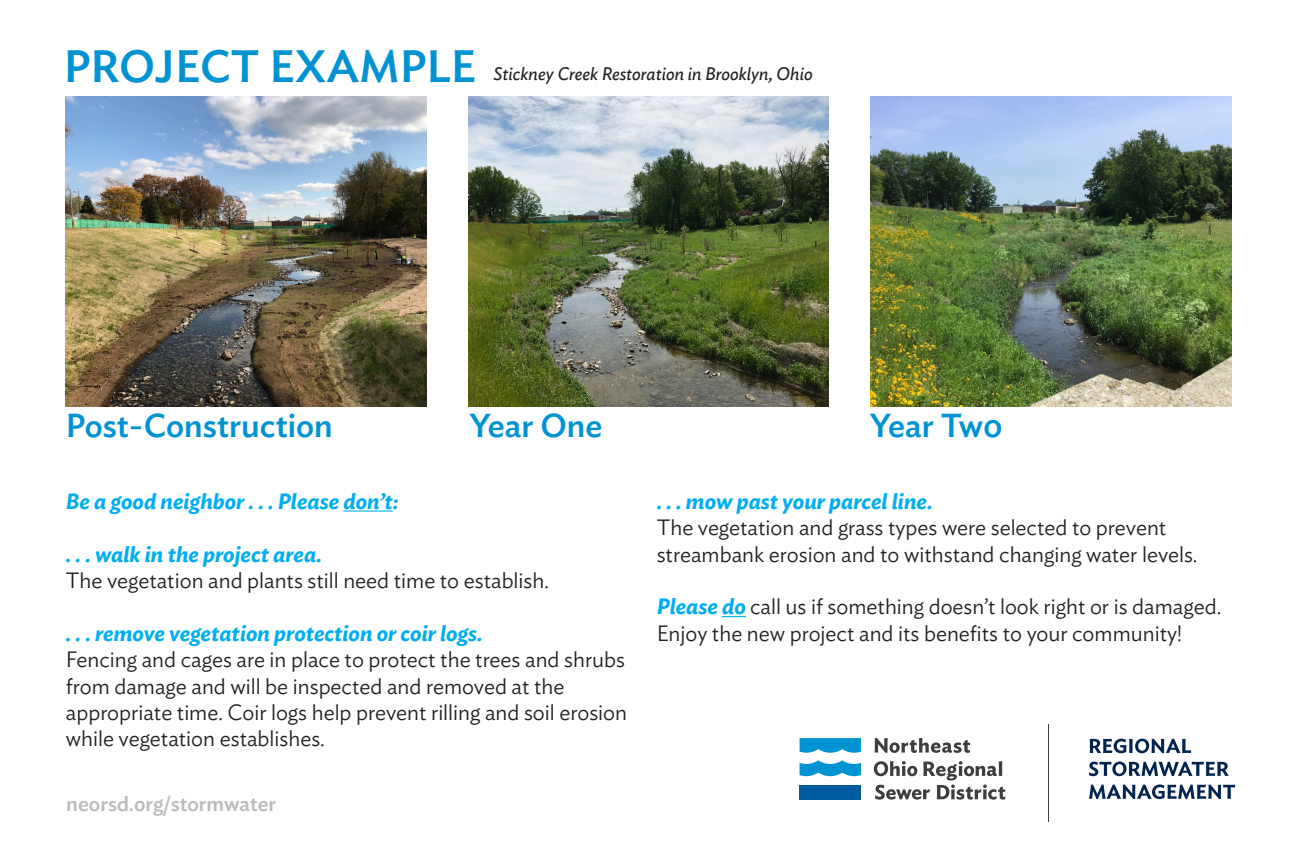
<style>
.page{position:relative;width:1296px;height:864px;background:#fff}
.page>*{position:absolute;margin:0;border:0;box-sizing:border-box;transform-origin:0 0}
.t1{font:500 45px "Ideal Sans";color:#0093d3}
.t2{font:500 33px "Ideal Sans";color:#0093d3}
.t3{font:300 22px/26.4px "Ideal Sans";color:#231f20}
.t4{font:italic 600 22px "Ideal Sans";color:#00aeef}
.t5{font:500 21px "Ideal Sans";color:#babbbe}
.t6{font:italic 18px "Ideal Sans";color:#231f20}
.s1{font-weight:600;font-style:italic;color:#00aeef}
</style>
<div class="page">
<hr style="left:343px;top:510px;width:50px;height:2px;background:#00aeef">
<svg style="left:722px;top:616px;width:24px;height:1px"></svg>
<svg style="left:1090px;top:739px;width:101px;height:14px"></svg>
<svg style="left:1089px;top:762px;width:140px;height:14px"></svg>
<svg style="left:1089px;top:784px;width:146px;height:15px"></svg>
<div style="left:800px;top:785px;width:61px;height:14px;background:#005b9e"></div>
<svg style="left:800px;top:760px;width:61px;height:16px"></svg>
<svg style="left:800px;top:738px;width:61px;height:15px"></svg>
<svg style="left:875px;top:738px;width:95px;height:15px"></svg>
<svg style="left:874px;top:761px;width:131px;height:39px"></svg>
<hr style="left:1048px;top:724px;width:1px;height:97px;background:#3e3e3f">
<img style="left:66px;top:96px;width:360px;height:310px">
<img style="left:468px;top:96px;width:361px;height:310px">
<img style="left:871px;top:96px;width:360px;height:310px">
<p class="t1" style="left:64px;top:31px;width:414px">PROJECT EXAMPLE</p>
<p class="t6" style="left:494px;top:60px;width:321px">Stickney Creek Restoration in Brooklyn, Ohio</p>
<p class="t2" style="left:66px;top:400px;width:269px">Post-Construction</p>
<p class="t2" style="left:469px;top:400px;width:134px">Year One</p>
<p class="t2" style="left:870px;top:400px;width:135px">Year Tw0</p>
<p class="t4" style="left:66px;top:484px;width:334px">Be a good neighbor . . . Please don’t:</p>
<p class="t4" style="left:66px;top:537px;width:258px">. . . walk in the project area.</p>
<p class="t3" style="left:66px;top:565px;width:485px">The vegetation and plants still need time to establish.</p>
<p class="t4" style="left:66px;top:616px;width:418px">. . . remove vegetation protection or coir logs.</p>
<p class="t3" style="left:66px;top:644px;width:563px">Fencing and cages are in place to protect the trees and shrubs from damage and will be inspected and removed at the appropriate time. Coir logs help prevent rilling and soil erosion while vegetation establishes.</p>
<p class="t5" style="left:66px;top:787px;width:211px">neorsd.org/stormwater</p>
<p class="t4" style="left:657px;top:484px;width:277px">. . . mow past your parcel line.</p>
<p class="t3" style="left:657px;top:512px;width:542px">The vegetation and grass types were selected to prevent streambank erosion and to withstand changing water levels.</p>
<p class="t3" style="left:657px;top:592px;width:566px"><span class="s1">Please do</span> call us if something doesn’t look right or is damaged.<br>Enjoy the new project and its benefits to your community!</p>
</div>
